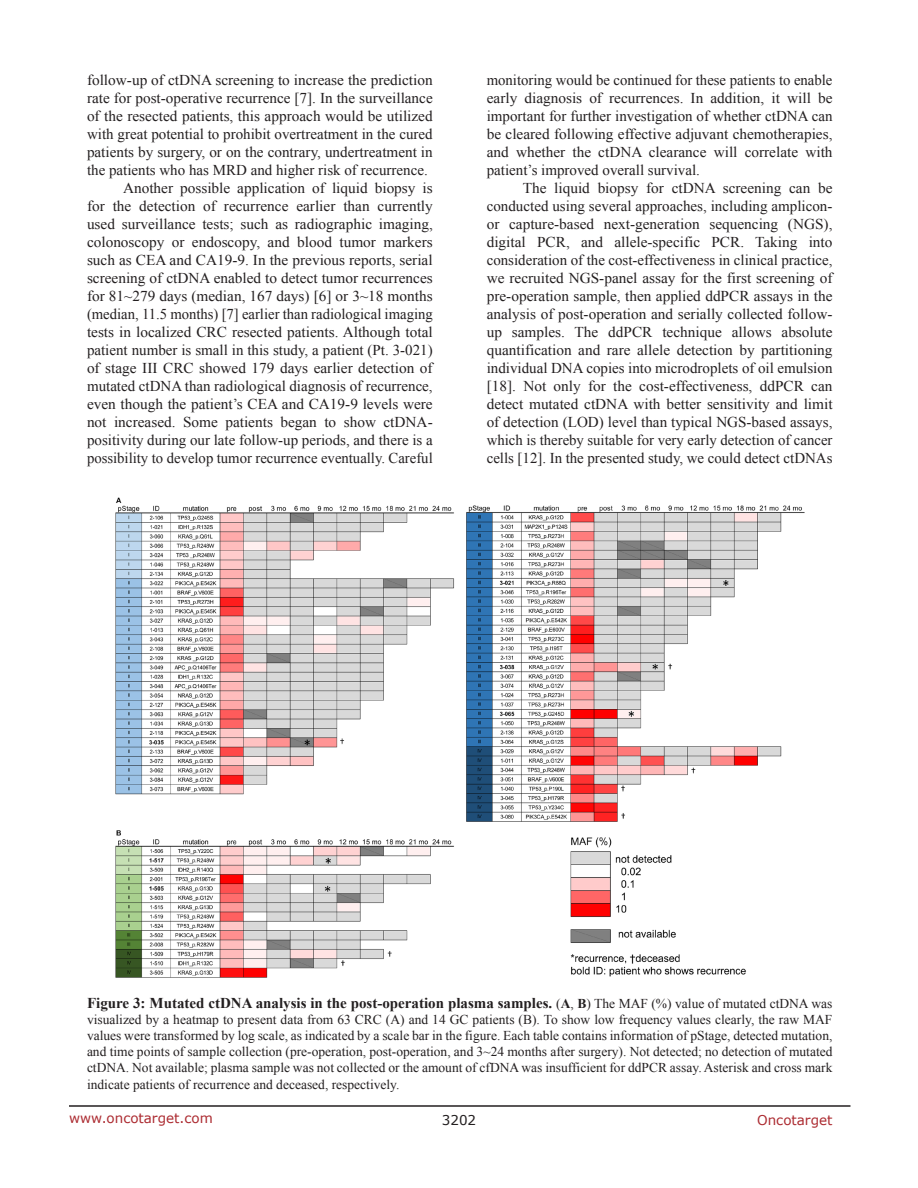
<style>
.page{position:relative;width:918px;height:1188px;background:#fff}
.page>*{position:absolute;margin:0;border:0;box-sizing:border-box;transform-origin:0 0}
.BodyText{font:15px/18px "Times New Roman";color:#231f20;text-align:justify}
.FigureText{font:700 15px "Times New Roman";color:#231f20}
.FigureText-2{font:13.5px/16.2px "Times New Roman";color:#231f20;text-align:justify}
.t1{font:13.5px "Verdana";color:#ac2b31}
.t2{font:13.5px "Verdana";color:#231f20}
.s1{font-weight:400;font-size:13.5px}
.s2{font-size:13.5px}
</style>
<div class="page">
<hr style="left:69px;top:1105px;width:781px;height:2px;background:#231f20">
<img style="left:115px;top:497px;width:690px;height:481px">
<p class="BodyText" style="left:87px;top:71px;width:347px">follow-up of ctDNA screening to increase the prediction rate for post-operative recurrence [7]. In the surveillance of the resected patients, this approach would be utilized with great potential to prohibit overtreatment in the cured patients by surgery, or on the contrary, undertreatment in the patients who has MRD and higher risk of recurrence.</p>
<p class="BodyText" style="left:87px;top:179px;width:347px;text-indent:36px">Another possible application of liquid biopsy is for the detection of recurrence earlier than currently used surveillance tests; such as radiographic imaging, colonoscopy or endoscopy, and blood tumor markers such as CEA and CA19-9. In the previous reports, serial screening of ctDNA enabled to detect tumor recurrences for 81~279 days (median, 167 days) [6] or 3~18 months (median, 11.5 months) [7] earlier than radiological imaging tests in localized CRC resected patients. Although total patient number is small in this study, a patient (Pt. 3-021) of stage III CRC showed 179 days earlier detection of mutated ctDNA than radiological diagnosis of recurrence, even though the patient’s CEA and CA19-9 levels were not increased. Some patients began to show ctDNA&shy;positivity during our late follow-up periods, and there is a possibility to develop tumor recurrence eventually. Careful</p>
<p class="BodyText" style="left:487px;top:71px;width:347px">monitoring would be continued for these patients to enable early diagnosis of recurrences. In addition, it will be important for further investigation of whether ctDNA can be cleared following effective adjuvant chemotherapies, and whether the ctDNA clearance will correlate with patient’s improved overall survival.</p>
<p class="BodyText" style="left:487px;top:179px;width:347px;text-indent:36px">The liquid biopsy for ctDNA screening can be conducted using several approaches, including amplicon&shy;or capture-based next-generation sequencing (NGS), digital PCR, and allele-specific PCR. Taking into consideration of the cost-effectiveness in clinical practice, we recruited NGS-panel assay for the first screening of pre-operation sample, then applied ddPCR assays in the analysis of post-operation and serially collected follow&shy;up samples. The ddPCR technique allows absolute quantification and rare allele detection by partitioning individual DNA copies into microdroplets of oil emulsion [18]. Not only for the cost-effectiveness, ddPCR can detect mutated ctDNA with better sensitivity and limit of detection (LOD) level than typical NGS-based assays, which is thereby suitable for very early detection of cancer cells [12]. In the presented study, we could detect ctDNAs</p>
<p class="FigureText" style="left:87px;top:992px;width:747px">Figure 3: Mutated ctDNA analysis in the post-operation plasma samples. <span class="s1">(</span><span class="s2">A</span><span class="s1">,</span> <span class="s2">B</span><span class="s1">) The MAF (%) value of mutated ctDNA was</span></p>
<p class="FigureText-2" style="left:87px;top:1011px;width:747px">visualized by a heatmap to present data from 63 CRC (A) and 14 GC patients (B). To show low frequency values clearly, the raw MAF values were transformed by log scale, as indicated by a scale bar in the figure. Each table contains information of pStage, detected mutation, and time points of sample collection (pre-operation, post-operation, and 3~24 months after surgery). Not detected; no detection of mutated ctDNA. Not available; plasma sample was not collected or the amount of cfDNA was insufficient for ddPCR assay. Asterisk and cross mark indicate patients of recurrence and deceased, respectively.</p>
<p class="t1" style="left:69px;top:1109px;width:145px">www.oncotarget.com</p>
<p class="t2" style="left:442px;top:1111px;width:36px">3202</p>
<p class="t1" style="left:757px;top:1111px;width:77px">Oncotarget</p>
</div>
